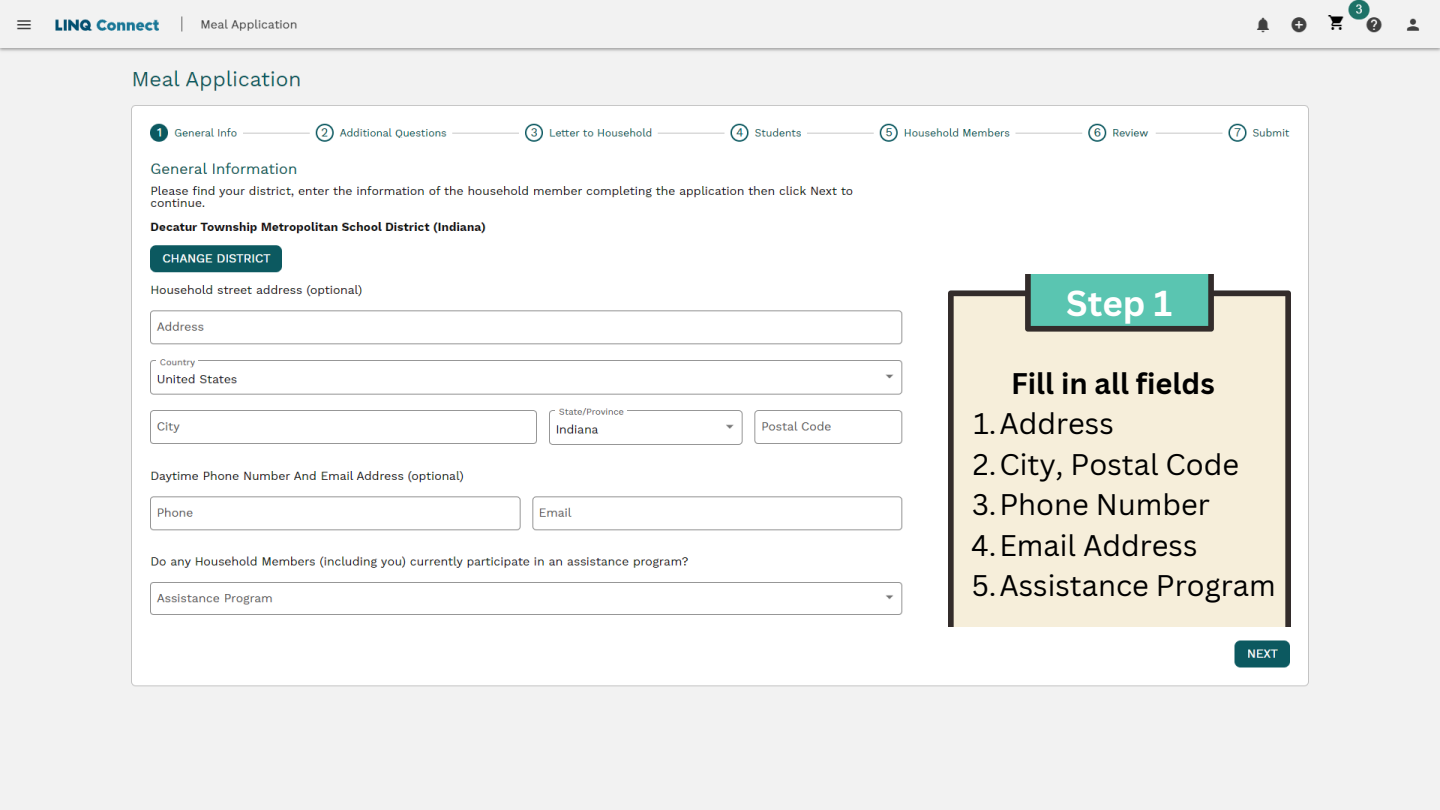
<style>
.page{position:relative;width:1440px;height:810px;background:#fff}
.page>*{position:absolute;margin:0;border:0;box-sizing:border-box;transform-origin:0 0}
.t1{font:700 35.1px "Canva Sans";color:#fff}
.t2{font:29px "Canva Sans";color:#000}
.t3{font:700 29px "Canva Sans";color:#000}
</style>
<div class="page">
<img style="left:0;top:0;width:1440px;height:810px">
<img style="left:948px;top:275px;width:342px;height:351px">
<p class="t1" style="left:1066px;top:279px;width:108px">Step 1</p>
<p class="t3" style="left:1011px;top:363px;width:205px">Fill in all fields</p>
<p class="t2" style="left:973px;top:403px;width:142px">1.Address</p>
<p class="t2" style="left:973px;top:444px;width:268px">2.City, Postal Code</p>
<p class="t2" style="left:972px;top:484px;width:239px">3.Phone Number</p>
<p class="t2" style="left:971px;top:525px;width:228px">4.Email Address</p>
<p class="t2" style="left:972px;top:565px;width:306px">5.Assistance Program</p>
</div>
